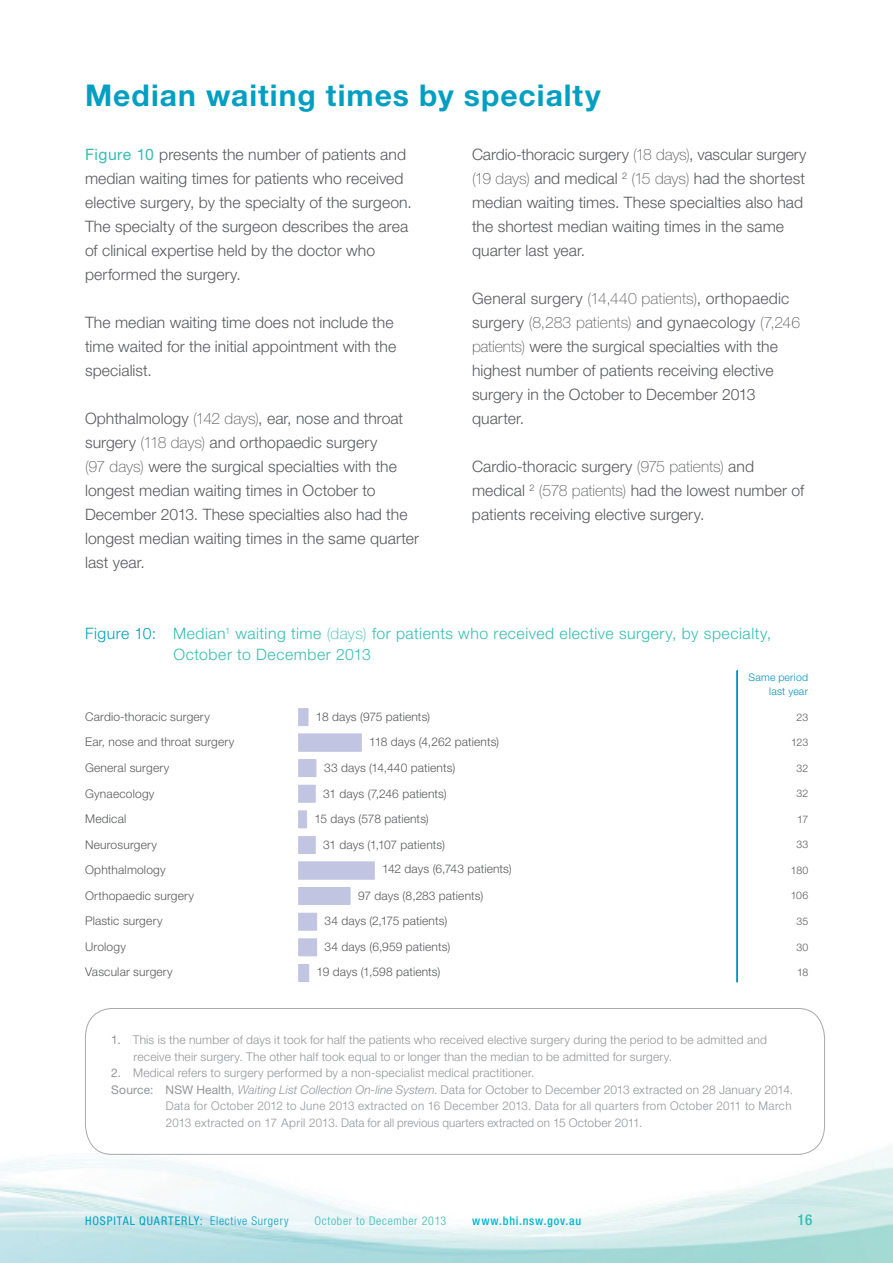
<style>
.page{position:relative;width:893px;height:1263px;background:#fff}
.page>*{position:absolute;margin:0;border:0;box-sizing:border-box;transform-origin:0 0}
.t1{font:700 30px "Helvetica Neue LT Std";letter-spacing:.035em;color:#009fc2}
.t2{font:300 15.75px/24px "Helvetica Neue LT Std";letter-spacing:.005em;color:#58595b}
.t3{font:300 15.75px/21px "Helvetica Neue LT Std";letter-spacing:.035em;color:#36bdb2}
.t4{font:500 condensed 15px "Helvetica Neue LT Std";color:#36bdb2}
.t5{font:300 12px/25.5px "Helvetica Neue LT Std";letter-spacing:.01em;color:#595a5c}
.t6{font:300 12px/16.5px "Helvetica Neue LT Std";letter-spacing:.015em;color:#939598}
.t7{font:300 12px "Helvetica Neue LT Std";letter-spacing:.035em;color:#939598;scale:.96 1}
.t8{font:300 12px "Helvetica Neue LT Std";letter-spacing:.015em;color:#939598;scale:.96 1}
.t9{font:condensed 12px "Helvetica Neue LT Std";letter-spacing:.075em;color:#009fc2}
.t10{font:300 condensed 12px "Helvetica Neue LT Std";letter-spacing:.06em;color:#36bdb2}
.t11{font:500 condensed 12px "Helvetica Neue LT Std";letter-spacing:.065em;color:#00b4d0}
.t12{font:300 10.5px "Helvetica Neue LT Std";color:#595a5c}
.t13{font:300 10.5px/14.4px "Helvetica Neue LT Std";letter-spacing:.02em;color:#0193c2;text-align:right}
.s1{font-weight:100}
.s2{font-weight:400;color:#36bdb2}
.s3{color:#009fc2}
.s4{font-weight:400}
.s5{font-style:italic}
.s6{font-weight:300}
</style>
<div class="page">
<img style="left:0;top:670px;width:893px;height:593px">
<div style="left:736px;top:671px;width:2px;height:311px;border:1px solid #0193c2"></div>
<div style="left:298px;top:708px;width:10px;height:18px;background:#c2c5e1"></div>
<div style="left:298px;top:734px;width:63px;height:17px;background:#c2c5e1"></div>
<div style="left:298px;top:759px;width:18px;height:18px;background:#c2c5e1"></div>
<div style="left:298px;top:785px;width:17px;height:17px;background:#c2c5e1"></div>
<div style="left:298px;top:811px;width:9px;height:17px;background:#c2c5e1"></div>
<div style="left:298px;top:836px;width:17px;height:18px;background:#c2c5e1"></div>
<div style="left:298px;top:862px;width:76px;height:17px;background:#c2c5e1"></div>
<div style="left:298px;top:887px;width:52px;height:18px;background:#c2c5e1"></div>
<div style="left:298px;top:913px;width:19px;height:17px;background:#c2c5e1"></div>
<div style="left:298px;top:939px;width:19px;height:17px;background:#c2c5e1"></div>
<div style="left:298px;top:964px;width:11px;height:18px;background:#c2c5e1"></div>
<svg style="left:85px;top:1008px;width:740px;height:147px"></svg>
<h1 class="t1" style="left:85px;top:77px;width:517px">Median waiting times by specialty</h1>
<p class="t2" style="left:472px;top:142px;width:336px">Cardio-thoracic surgery <span class="s1">(18 days)</span>, vascular surgery <span class="s1">(19 days)</span> and medical <sup>2</sup> <span class="s1">(15 days)</span> had the shortest median waiting times. These specialties also had the shortest median waiting times in the same quarter last year.</p>
<p class="t2" style="left:472px;top:286px;width:330px">General surgery <span class="s1">(14,440 patients)</span>, orthopaedic surgery <span class="s1">(8,283 patients)</span> and gynaecology <span class="s1">(7,246 patients)</span> were the surgical specialties with the highest number of patients receiving elective surgery in the October to December 2013 quarter.</p>
<p class="t2" style="left:472px;top:454px;width:334px">Cardio-thoracic surgery <span class="s1">(975 patients)</span> and medical <sup>2</sup> <span class="s1">(578 patients)</span> had the lowest number of patients receiving elective surgery.</p>
<p class="t2" style="left:85px;top:142px;width:328px"><span class="s2">Figure 10</span> presents the number of patients and median waiting times for patients who received elective surgery, by the specialty of the surgeon.<br>The specialty of the surgeon describes the area of clinical expertise held by the doctor who performed the surgery.</p>
<p class="t2" style="left:85px;top:310px;width:313px">The median waiting time does not include the time waited for the initial appointment with the specialist.</p>
<p class="t2" style="left:85px;top:406px;width:336px">Ophthalmology <span class="s1">(142 days)</span>, ear, nose and throat surgery <span class="s1">(118 days)</span> and orthopaedic surgery<br><span class="s1">(97 days)</span> were the surgical specialties with the longest median waiting times in October to December 2013. These specialties also had the longest median waiting times in the same quarter last year.</p>
<p class="t3" style="left:174px;top:622px;width:599px;text-indent:-88px"><span class="s3">Figure 10:</span> Median<sup>1</sup> waiting time <span class="s1">(days)</span> for patients who received elective surgery, by specialty,<br>October to December 2013</p>
<p class="t5" style="left:85px;top:704px;width:151px">Cardio-thoracic surgery<br>Ear, nose and throat surgery<br>General surgery<br>Gynaecology<br>Medical<br>Neurosurgery<br>Ophthalmology<br>Orthopaedic surgery<br>Plastic surgery<br>Urology<br>Vascular surgery</p>
<p class="t5" style="left:316px;top:704px;width:116px">18 days (975 patients)</p>
<p class="t5" style="left:369px;top:729px;width:131px">118 days (4,262 patients)</p>
<p class="t5" style="left:324px;top:755px;width:132px">33 days (14,440 patients)</p>
<p class="t5" style="left:323px;top:780px;width:125px">31 days (7,246 patients)</p>
<p class="t5" style="left:314px;top:806px;width:116px">15 days (578 patients)</p>
<p class="t5" style="left:323px;top:832px;width:123px">31 days (1,107 patients)</p>
<p class="t5" style="left:382px;top:856px;width:131px">142 days (6,743 patients)</p>
<p class="t5" style="left:358px;top:882px;width:127px">97 days (8,283 patients)</p>
<p class="t5" style="left:325px;top:908px;width:124px">34 days (2,175 patients)</p>
<p class="t5" style="left:325px;top:934px;width:127px">34 days (6,959 patients)</p>
<p class="t5" style="left:317px;top:959px;width:125px">19 days (1,598 patients)</p>
<p class="t13" style="left:749px;top:670px;width:61px">Same period last year</p>
<p class="t12" style="left:797px;top:710px;width:13px">23</p>
<p class="t12" style="left:791px;top:736px;width:18px">123</p>
<p class="t12" style="left:796px;top:761px;width:13px">32</p>
<p class="t12" style="left:796px;top:787px;width:13px">32</p>
<p class="t12" style="left:797px;top:813px;width:12px">17</p>
<p class="t12" style="left:796px;top:838px;width:13px">33</p>
<p class="t12" style="left:791px;top:863px;width:19px">180</p>
<p class="t12" style="left:791px;top:889px;width:19px">106</p>
<p class="t12" style="left:796px;top:915px;width:13px">35</p>
<p class="t12" style="left:796px;top:940px;width:13px">30</p>
<p class="t12" style="left:797px;top:966px;width:13px">18</p>
<p class="t6" style="left:134px;top:1032px;width:635px;text-indent:-22px"><span class="s4">1.</span> This is the number of days it took for half the patients who received elective surgery during the period to be admitted and receive their surgery. The other half took equal to or longer than the median to be admitted for surgery.</p>
<p class="t6" style="left:111px;top:1065px;width:425px"><span class="s4">2.</span> Medical refers to surgery performed by a non-specialist medical practitioner.</p>
<p class="t6" style="left:111px;top:1081px;width:683px"><span class="s4">Source: NSW Health</span>, <span class="s5">Waiting List Collection On-line System</span>. Data for October to December 2013 extracted on 28 January 2014.</p>
<p class="t7" style="left:166px;top:1099px;width:653px">Data for October 2012 to June 2013 extracted on 16 December 2013. Data for all quarters from October 2011 to March</p>
<p class="t8" style="left:166px;top:1115px;width:498px">2013 extracted on 17 April 2013. Data for all previous quarters extracted on 15 October 2011.</p>
<p class="t9" style="left:85px;top:1214px;width:205px">HOSPITAL QUARTERLY: <span class="s6">Elective Surgery</span></p>
<p class="t10" style="left:314px;top:1214px;width:133px">October to December 2013</p>
<p class="t11" style="left:472px;top:1214px;width:111px">www.bhi.nsw.gov.au</p>
<p class="t4" style="left:797px;top:1211px;width:16px">16</p>
</div>
